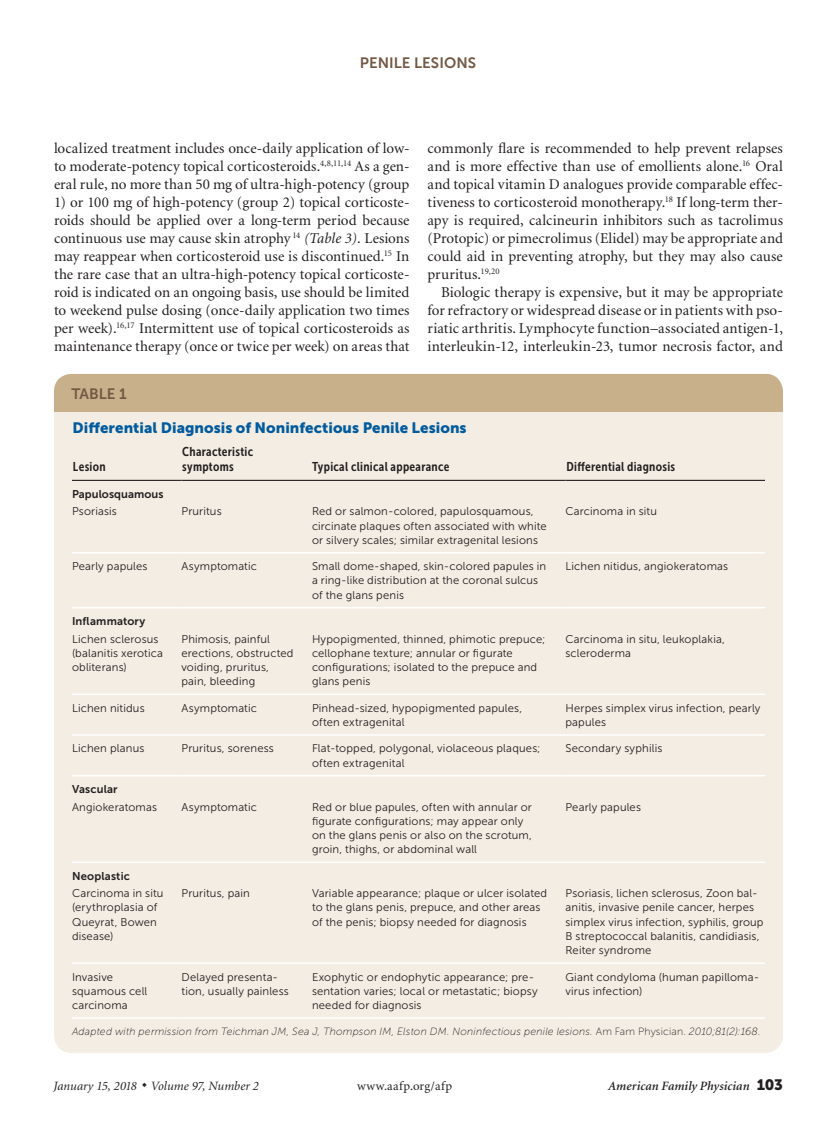
<style>
.page{position:relative;width:837px;height:1134px;background:#fff}
.page>*{position:absolute;margin:0;border:0;box-sizing:border-box;transform-origin:0 0}
.body_text{font:15px/18px "Minion";color:#231f20;text-align:justify}
.table_title{font:15px "Museo Sans 900";letter-spacing:.005em;color:#015b9e}
.table{font:15px "Museo Sans 700";color:#745844}
.table_head1{font:12.75px/15.3px "Museo Sans Cond 700";letter-spacing:.025em;color:#231f20}
.t1{font:italic 12.75px "Minion";color:#231f20}
.t2{font:italic 600 12.75px "Minion";letter-spacing:.005em;color:#231f20}
.table_head_last_colu{font:12.75px "Museo Sans Cond 700";letter-spacing:.025em;color:#231f20}
.t3{font:12.75px "Minion";letter-spacing:.03em;color:#231f20}
.table_data{font:11.25px/14.2px "Museo Sans 300";letter-spacing:.015em;color:#231f20}
.table_data_last_colu{font:11.25px/14.2px "Museo Sans 300";letter-spacing:.015em;color:#231f20}
.table_data-2{font:11.25px "Museo Sans 700";letter-spacing:.01em;color:#231f20}
.table_fig_note{font:italic 10.5px "Museo Sans 100";letter-spacing:.015em;color:#231f20}
.s1{font-style:italic}
.s2{font-style:normal}
.s3{font-family:"Museo Sans 900";font-weight:400;font-style:normal;font-size:15px}
</style>
<div class="page">
<div style="left:54px;top:374px;width:729px;height:679px;background:#f3ede3;border-radius:18px"></div>
<hr style="left:72px;top:694px;width:110px;height:1px;background:#fff">
<hr style="left:182px;top:694px;width:130px;height:1px;background:#fff">
<hr style="left:312px;top:694px;width:254px;height:1px;background:#fff">
<hr style="left:566px;top:694px;width:199px;height:1px;background:#fff">
<hr style="left:72px;top:962px;width:110px;height:2px;background:#fff">
<hr style="left:182px;top:962px;width:130px;height:2px;background:#fff">
<hr style="left:312px;top:962px;width:254px;height:2px;background:#fff">
<hr style="left:566px;top:962px;width:199px;height:2px;background:#fff">
<hr style="left:72px;top:1017px;width:110px;height:2px;background:#fff">
<hr style="left:182px;top:1017px;width:130px;height:2px;background:#fff">
<hr style="left:312px;top:1017px;width:254px;height:2px;background:#fff">
<hr style="left:566px;top:1017px;width:199px;height:2px;background:#fff">
<hr style="left:72px;top:480px;width:110px;height:1px;background:#231f20">
<hr style="left:182px;top:480px;width:130px;height:1px;background:#231f20">
<hr style="left:312px;top:480px;width:254px;height:1px;background:#231f20">
<hr style="left:566px;top:480px;width:199px;height:1px;background:#231f20">
<hr style="left:72px;top:862px;width:110px;height:1px;background:#fff">
<hr style="left:182px;top:862px;width:130px;height:1px;background:#fff">
<hr style="left:312px;top:862px;width:254px;height:1px;background:#fff">
<hr style="left:566px;top:862px;width:199px;height:1px;background:#fff">
<hr style="left:72px;top:607px;width:110px;height:1px;background:#fff">
<hr style="left:182px;top:607px;width:130px;height:1px;background:#fff">
<hr style="left:312px;top:607px;width:254px;height:1px;background:#fff">
<hr style="left:566px;top:607px;width:199px;height:1px;background:#fff">
<hr style="left:72px;top:775px;width:110px;height:1px;background:#fff">
<hr style="left:182px;top:775px;width:130px;height:1px;background:#fff">
<hr style="left:312px;top:775px;width:254px;height:1px;background:#fff">
<hr style="left:566px;top:775px;width:199px;height:1px;background:#fff">
<hr style="left:72px;top:734px;width:110px;height:2px;background:#fff">
<hr style="left:182px;top:734px;width:130px;height:2px;background:#fff">
<hr style="left:312px;top:734px;width:254px;height:2px;background:#fff">
<hr style="left:566px;top:734px;width:199px;height:2px;background:#fff">
<hr style="left:72px;top:552px;width:110px;height:2px;background:#fff">
<hr style="left:182px;top:552px;width:130px;height:2px;background:#fff">
<hr style="left:312px;top:552px;width:254px;height:2px;background:#fff">
<hr style="left:566px;top:552px;width:199px;height:2px;background:#fff">
<div style="left:54px;top:374px;width:729px;height:37px;background:#c8b08b"></div>
<p class="table" style="left:360px;top:55px;width:118px">PENILE LESIONS</p>
<p class="body_text" style="left:54px;top:140px;width:357px">localized treatment includes once-daily application of low&shy;to moderate-potency topical corticosteroids.<sup>4,8,11,14</sup> As a gen&shy;eral rule, no more than 50 mg of ultra-high-potency (group</p>
<p class="body_text" style="left:54px;top:194px;width:357px">1) or 100 mg of high-potency (group 2) topical corticoste&shy;roids should be applied over a long-term period because continuous use may cause skin atrophy <sup>14</sup> <span class="s1">(Table 3)</span>. Lesions may reappear when corticosteroid use is discontinued.<sup>15</sup> In the rare case that an ultra-high-potency topical corticoste&shy;roid is indicated on an ongoing basis, use should be limited to weekend pulse dosing (once-daily application two times per week).<sup>16,17</sup> Intermittent use of topical corticosteroids as maintenance therapy (once or twice per week) on areas that</p>
<p class="body_text" style="left:428px;top:140px;width:357px">commonly flare is recommended to help prevent relapses and is more effective than use of emollients alone.<sup>16</sup> Oral and topical vitamin D analogues provide comparable effec&shy;tiveness to corticosteroid monotherapy.<sup>18</sup> If long-term ther&shy;apy is required, calcineurin inhibitors such as tacrolimus (Protopic) or pimecrolimus (Elidel) may be appropriate and could aid in preventing atrophy, but they may also cause pruritus.<sup>19,20</sup></p>
<p class="body_text" style="left:428px;top:284px;width:357px;text-indent:14px">Biologic therapy is expensive, but it may be appropriate for refractory or widespread disease or in patients with pso&shy;riatic arthritis. Lymphocyte function–associated antigen-1, interleukin-12, interleukin-23, tumor necrosis factor, and</p>
<p class="table" style="left:71px;top:385px;width:57px">TABLE 1</p>
<p class="table_title" style="left:73px;top:419px;width:396px">Differential Diagnosis of Noninfectious Penile Lesions</p>
<p class="table_head1" style="left:73px;top:459px;width:34px">Lesion</p>
<p class="table_head1" style="left:182px;top:444px;width:73px">Characteristic symptoms</p>
<p class="table_head1" style="left:312px;top:459px;width:139px">Typical clinical appearance</p>
<p class="table_head_last_colu" style="left:566px;top:460px;width:110px">Differential diagnosis</p>
<p class="table_data-2" style="left:72px;top:488px;width:93px">Papulosquamous</p>
<p class="table_data" style="left:72px;top:504px;width:46px">Psoriasis</p>
<p class="table_data" style="left:182px;top:504px;width:42px">Pruritus</p>
<p class="table_data" style="left:312px;top:504px;width:236px">Red or salmon-colored, papulosquamous, circinate plaques often associated with white or silvery scales; similar extragenital lesions</p>
<p class="table_data_last_colu" style="left:566px;top:504px;width:93px">Carcinoma in situ</p>
<p class="table_data" style="left:72px;top:559px;width:77px">Pearly papules</p>
<p class="table_data" style="left:182px;top:559px;width:77px">Asymptomatic</p>
<p class="table_data" style="left:312px;top:559px;width:236px">Small dome-shaped, skin-colored papules in a ring-like distribution at the coronal sulcus of the glans penis</p>
<p class="table_data_last_colu" style="left:566px;top:559px;width:164px">Lichen nitidus, angiokeratomas</p>
<p class="table_data-2" style="left:72px;top:615px;width:75px">Inflammatory</p>
<p class="table_data" style="left:72px;top:632px;width:93px">Lichen sclerosus (balanitis xerotica obliterans)</p>
<p class="table_data" style="left:182px;top:632px;width:114px">Phimosis, painful erections, obstructed voiding, pruritus, pain, bleeding</p>
<p class="table_data" style="left:312px;top:632px;width:235px">Hypopigmented, thinned, phimotic prepuce; cellophane texture; annular or figurate configurations; isolated to the prepuce and glans penis</p>
<p class="table_data_last_colu" style="left:566px;top:632px;width:161px">Carcinoma in situ, leukoplakia, scleroderma</p>
<p class="table_data" style="left:72px;top:701px;width:74px">Lichen nitidus</p>
<p class="table_data" style="left:182px;top:701px;width:77px">Asymptomatic</p>
<p class="table_data" style="left:312px;top:701px;width:212px">Pinhead-sized, hypopigmented papules, often extragenital</p>
<p class="table_data_last_colu" style="left:566px;top:701px;width:197px">Herpes simplex virus infection, pearly papules</p>
<p class="table_data" style="left:72px;top:742px;width:74px">Lichen planus</p>
<p class="table_data" style="left:182px;top:742px;width:94px">Pruritus, soreness</p>
<p class="table_data" style="left:312px;top:742px;width:230px">Flat-topped, polygonal, violaceous plaques; often extragenital</p>
<p class="table_data_last_colu" style="left:566px;top:742px;width:98px">Secondary syphilis</p>
<p class="table_data-2" style="left:72px;top:783px;width:47px">Vascular</p>
<p class="table_data" style="left:72px;top:800px;width:87px">Angiokeratomas</p>
<p class="table_data" style="left:182px;top:800px;width:77px">Asymptomatic</p>
<p class="table_data" style="left:312px;top:800px;width:221px">Red or blue papules, often with annular or figurate configurations; may appear only on the glans penis or also on the scrotum, groin, thighs, or abdominal wall</p>
<p class="table_data_last_colu" style="left:566px;top:800px;width:77px">Pearly papules</p>
<p class="table_data-2" style="left:72px;top:870px;width:59px">Neoplastic</p>
<p class="table_data" style="left:72px;top:886px;width:93px">Carcinoma in situ (erythroplasia of<br>Queyrat, Bowen disease)</p>
<p class="table_data" style="left:182px;top:886px;width:70px">Pruritus, pain</p>
<p class="table_data" style="left:312px;top:886px;width:237px">Variable appearance; plaque or ulcer isolated to the glans penis, prepuce, and other areas of the penis; biopsy needed for diagnosis</p>
<p class="table_data_last_colu" style="left:566px;top:886px;width:200px">Psoriasis, lichen sclerosus, Zoon bal&shy;anitis, invasive penile cancer, herpes simplex virus infection, syphilis, group B streptococcal balanitis, candidiasis, Reiter syndrome</p>
<p class="table_data" style="left:72px;top:970px;width:77px">Invasive squamous cell carcinoma</p>
<p class="table_data" style="left:182px;top:970px;width:109px">Delayed presenta&shy;tion, usually painless</p>
<p class="table_data" style="left:312px;top:970px;width:227px">Exophytic or endophytic appearance; pre&shy;sentation varies; local or metastatic; biopsy needed for diagnosis</p>
<p class="table_data_last_colu" style="left:566px;top:970px;width:195px">Giant condyloma (human papilloma&shy;virus infection)</p>
<p class="table_fig_note" style="left:72px;top:1026px;width:690px">Adapted with permission from Teichman JM, Sea J, Thompson IM, Elston DM. Noninfectious penile lesions. <span class="s2">Am Fam Physician.</span> 2010;81(2):168.</p>
<p class="t1" style="left:54px;top:1080px;width:207px">January 15, 2018 ◆ Volume 97, Number 2</p>
<p class="t3" style="left:357px;top:1080px;width:97px">www.aafp.org/afp</p>
<p class="t2" style="left:608px;top:1080px;width:176px">American Family Physician <span class="s3">103</span></p>
</div>
